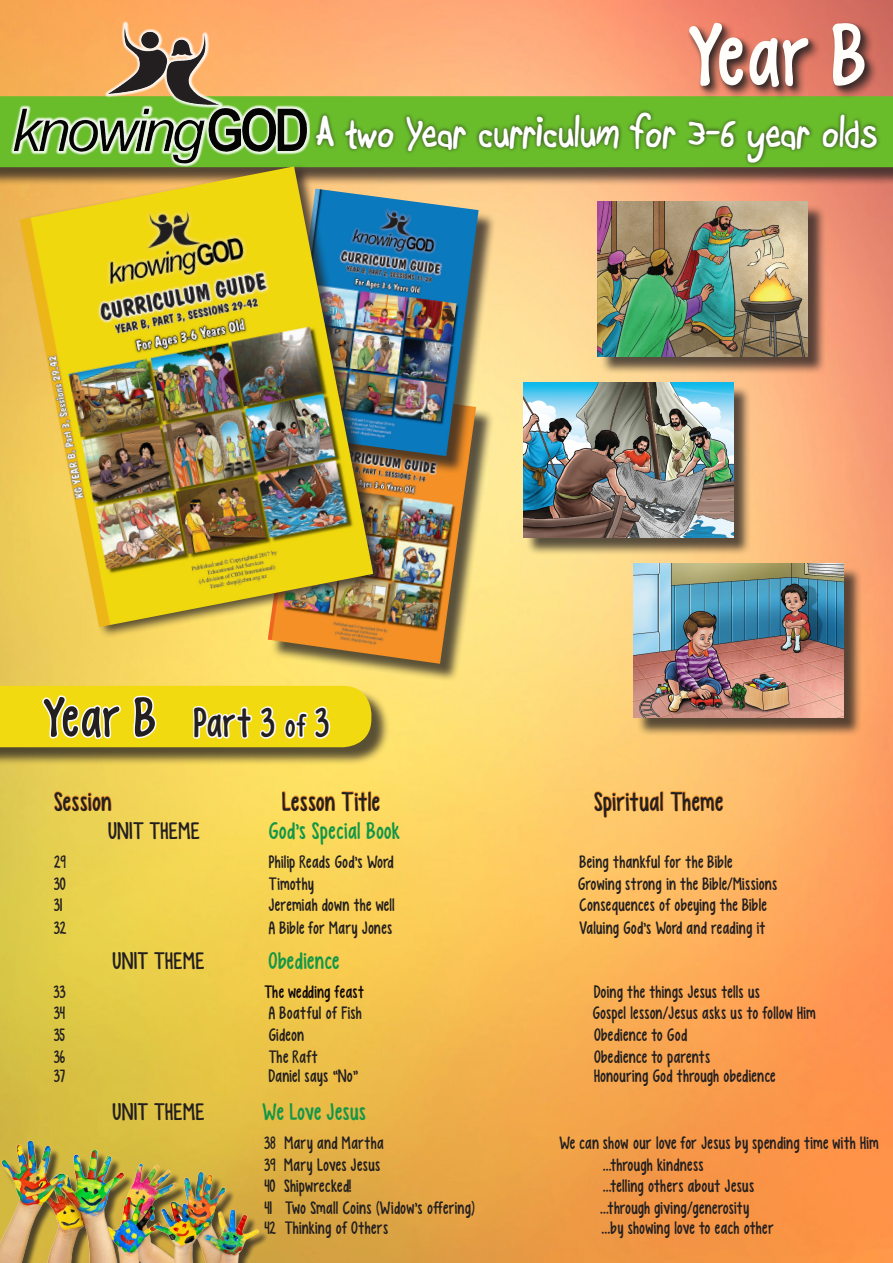
<style>
.page{position:relative;width:893px;height:1263px;background:#fff}
.page>*{position:absolute;margin:0;border:0;box-sizing:border-box;transform-origin:0 0}
.t1{font:90px "KG Empireof Dirt";color:#fffefa}
.t2{font:700 45px "Boopee";color:#fff}
.t3{font:42px "KG Empireof Dirt";color:#231f20}
.t4{font:27px "KG Empireof Dirt";color:#231f20}
.t5{font:24px "KG Empireof Dirt";letter-spacing:.02em;color:#129647}
.t6{font:24px "KG Empireof Dirt";letter-spacing:.03em;color:#231f20}
.t7{font:18px "KG Empireof Dirt";letter-spacing:.02em;color:#231f20}
.t8{font:18px "KG Empireof Dirt";color:#231f20}
.t9{font:18px "KG Empireof Dirt";letter-spacing:.03em;color:#10080a}
.s1{font-size:57px}
.s2{font-size:33px}
</style>
<div class="page">
<img style="left:0;top:0;width:893px;height:1263px">
<div style="left:0;top:688px;width:390px;height:78px;background:#231f20;opacity:.75"></div>
<div style="left:0;top:98px;width:893px;height:88px;background:#231f20;opacity:.75"></div>
<div style="left:0;top:96px;width:893px;height:71px;background:#69bd2b"></div>
<div style="left:312px;top:108px;width:569px;height:59px;background:#231f20;opacity:.86"></div>
<div style="left:11px;top:20px;width:299px;height:147px;background:#fff;opacity:.87"></div>
<img style="left:108px;top:24px;width:42px;height:70px">
<div style="left:271px;top:386px;width:223px;height:296px;background:#231f20;opacity:.75"></div>
<img style="left:268px;top:474px;width:208px;height:190px">
<div style="left:286px;top:191px;width:211px;height:283px;background:#231f20;opacity:.75"></div>
<img style="left:388px;top:189px;width:91px;height:267px">
<div style="left:20px;top:163px;width:368px;height:476px;background:#231f20;opacity:.75"></div>
<img style="left:20px;top:166px;width:353px;height:461px">
<svg style="left:0;top:686px;width:380px;height:353px"></svg>
<svg style="left:594px;top:790px;width:70px;height:29px"></svg>
<svg style="left:670px;top:791px;width:54px;height:21px"></svg>
<div style="left:687px;top:21px;width:191px;height:80px;background:#231f20;opacity:.75"></div>
<div style="left:600px;top:204px;width:226px;height:171px;background:#231f20;opacity:.75"></div>
<img style="left:598px;top:202px;width:210px;height:154px">
<div style="left:525px;top:385px;width:227px;height:171px;background:#231f20;opacity:.75"></div>
<img style="left:523px;top:383px;width:210px;height:154px">
<div style="left:636px;top:566px;width:226px;height:170px;background:#231f20;opacity:.75"></div>
<img style="left:634px;top:564px;width:210px;height:154px">
<img style="left:0;top:1093px;width:264px;height:170px">
<p class="t1" style="left:689px;top:4px;width:178px">Year B</p>
<p class="t2" style="left:316px;top:106px;width:563px">A two Year curriculum for 3-6 year olds</p>
<p class="t3" style="left:44px;top:699px;width:286px"><span class="s1">Year B</span> Part 3 <span class="s2">of</span> 3</p>
<p class="t4" style="left:54px;top:786px;width:59px">Session</p>
<p class="t4" style="left:282px;top:786px;width:99px">Lesson Title</p>
<p class="t4" style="left:594px;top:786px;width:130px">Spiritual Theme</p>
<p class="t6" style="left:108px;top:817px;width:93px">UNIT THEME</p>
<p class="t5" style="left:269px;top:817px;width:132px">God’s Special Book</p>
<p class="t7" style="left:54px;top:852px;width:13px">29</p>
<p class="t8" style="left:269px;top:852px;width:126px">Philip Reads God’s Word</p>
<p class="t7" style="left:580px;top:852px;width:154px">Being thankful for the Bible</p>
<p class="t7" style="left:54px;top:873px;width:13px">30</p>
<p class="t8" style="left:269px;top:873px;width:47px">Timothy</p>
<p class="t8" style="left:578px;top:873px;width:200px">Growing strong in the Bible/Missions</p>
<p class="t7" style="left:54px;top:895px;width:10px">31</p>
<p class="t7" style="left:269px;top:895px;width:128px">Jeremiah down the well</p>
<p class="t7" style="left:580px;top:895px;width:189px">Consequences of obeying the Bible</p>
<p class="t7" style="left:54px;top:918px;width:14px">32</p>
<p class="t7" style="left:269px;top:918px;width:125px">A Bible for Mary Jones</p>
<p class="t7" style="left:580px;top:918px;width:187px">Valuing God’s Word and reading it</p>
<p class="t6" style="left:113px;top:947px;width:93px">UNIT THEME</p>
<p class="t5" style="left:268px;top:947px;width:72px">Obedience</p>
<p class="t7" style="left:54px;top:981px;width:13px">33</p>
<p class="t9" style="left:264px;top:981px;width:101px">The wedding feast</p>
<p class="t7" style="left:594px;top:981px;width:167px">Doing the things Jesus tells us</p>
<p class="t7" style="left:54px;top:1003px;width:12px">34</p>
<p class="t7" style="left:269px;top:1003px;width:95px">A Boatful of Fish</p>
<p class="t7" style="left:593px;top:1003px;width:225px">Gospel lesson/Jesus asks us to follow Him</p>
<p class="t7" style="left:54px;top:1024px;width:12px">35</p>
<p class="t7" style="left:269px;top:1024px;width:37px">Gideon</p>
<p class="t7" style="left:594px;top:1024px;width:94px">Obedience to God</p>
<p class="t7" style="left:54px;top:1046px;width:12px">36</p>
<p class="t7" style="left:269px;top:1046px;width:51px">The Raft</p>
<p class="t7" style="left:594px;top:1046px;width:118px">Obedience to parents</p>
<p class="t7" style="left:54px;top:1066px;width:12px">37</p>
<p class="t7" style="left:269px;top:1066px;width:91px">Daniel says “No”</p>
<p class="t7" style="left:594px;top:1066px;width:183px">Honouring God through obedience</p>
<p class="t6" style="left:113px;top:1098px;width:93px">UNIT THEME</p>
<p class="t5" style="left:263px;top:1098px;width:105px">We Love Jesus</p>
<p class="t7" style="left:264px;top:1132px;width:121px">38 Mary and Martha</p>
<p class="t7" style="left:559px;top:1132px;width:321px">We can show our love for Jesus by spending time with Him</p>
<p class="t7" style="left:264px;top:1154px;width:117px">39 Mary Loves Jesus</p>
<p class="t7" style="left:603px;top:1154px;width:102px">...through kindness</p>
<p class="t7" style="left:264px;top:1176px;width:89px">40 Shipwrecked!</p>
<p class="t7" style="left:603px;top:1176px;width:153px">...telling others about Jesus</p>
<p class="t7" style="left:264px;top:1197px;width:212px">41 Two Small Coins (Widow’s offering)</p>
<p class="t7" style="left:600px;top:1197px;width:151px">...through giving/generosity</p>
<p class="t7" style="left:264px;top:1217px;width:125px">42 Thinking of Others</p>
<p class="t7" style="left:601px;top:1217px;width:174px">...by showing love to each other</p>
</div>
